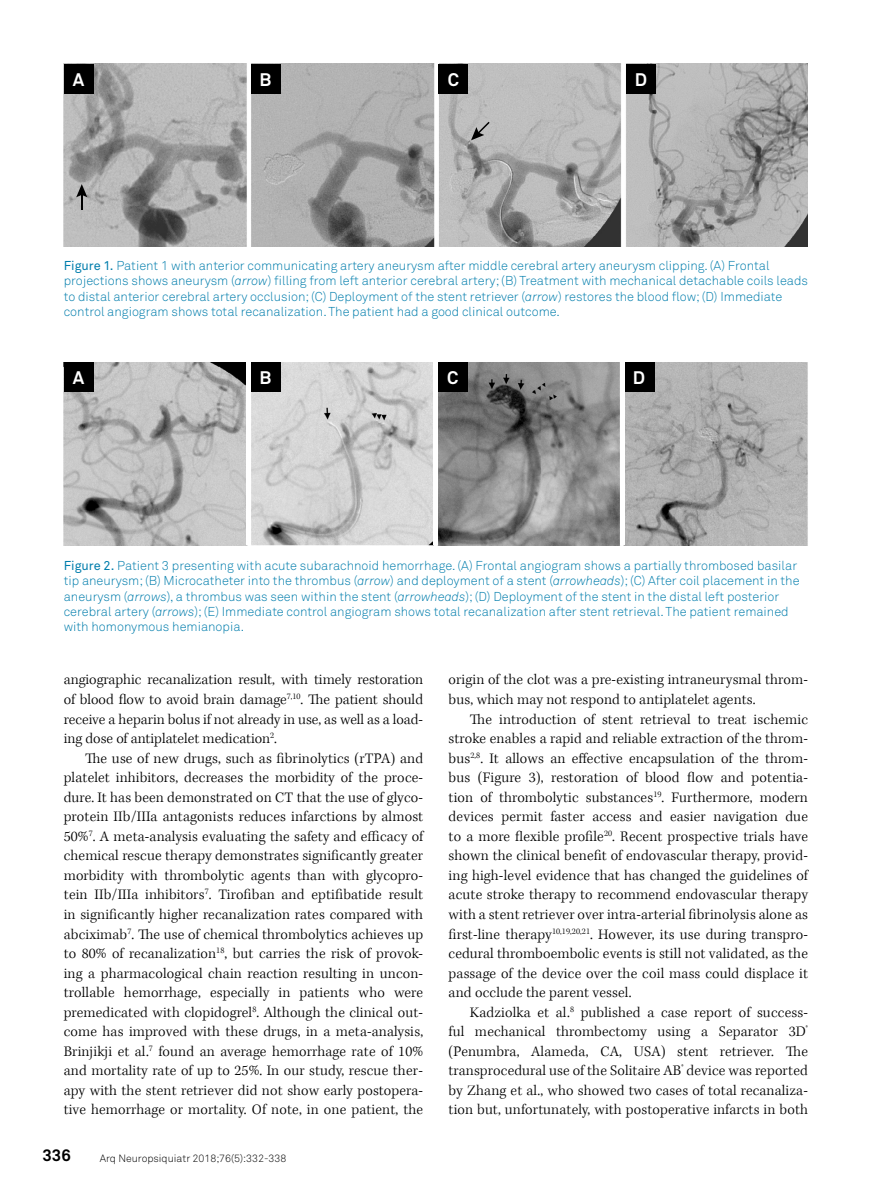
<style>
.page{position:relative;width:893px;height:1191px;background:#fff}
.page>*{position:absolute;margin:0;border:0;box-sizing:border-box;transform-origin:0 0}
.t1{font:700 18px "Akkurat Pro";color:#fff}
.t2{font:700 16.5px "Akkurat Pro";color:#000}
.t3{font:300 15px/19.5px "Kepler Std";letter-spacing:.01em;color:#000;text-align:justify}
.t4{font:12.75px/15.3px "Akkurat Light Pro";color:#007dac}
.t5{font:10.5px "Akkurat Light Pro";color:#000}
.s1{font-family:"Akkurat Pro"}
.s2{font-style:italic}
</style>
<div class="page">
<img style="left:64px;top:64px;width:744px;height:183px">
<div style="left:64px;top:64px;width:30px;height:30px;background:#000"></div>
<div style="left:251px;top:64px;width:30px;height:30px;background:#000"></div>
<div style="left:439px;top:64px;width:29px;height:30px;background:#000"></div>
<div style="left:626px;top:64px;width:30px;height:30px;background:#000"></div>
<svg style="left:76px;top:184px;width:11px;height:26px"></svg>
<svg style="left:471px;top:122px;width:19px;height:18px"></svg>
<img style="left:64px;top:362px;width:744px;height:183px">
<div style="left:64px;top:362px;width:30px;height:30px;background:#000"></div>
<div style="left:251px;top:362px;width:30px;height:30px;background:#000"></div>
<div style="left:438px;top:362px;width:30px;height:30px;background:#000"></div>
<div style="left:625px;top:362px;width:29px;height:30px;background:#000"></div>
<hr style="left:247px;top:362px;width:4px;height:183px;background:#fff">
<hr style="left:434px;top:362px;width:4px;height:183px;background:#fff">
<div style="left:620px;top:362px;width:5px;height:183px;background:#fff"></div>
<p class="t1" style="left:73px;top:68px;width:13px">A</p>
<p class="t1" style="left:259px;top:68px;width:13px">B</p>
<p class="t1" style="left:448px;top:68px;width:13px">C</p>
<p class="t1" style="left:635px;top:68px;width:14px">D</p>
<p class="t4" style="left:64px;top:258px;width:746px"><span class="s1">Figure 1.</span> Patient 1 with anterior communicating artery aneurysm after middle cerebral artery aneurysm clipping. (A) Frontal projections shows aneurysm (<span class="s2">arrow</span>) filling from left anterior cerebral artery; (B) Treatment with mechanical detachable coils leads to distal anterior cerebral artery occlusion; (C) Deployment of the stent retriever (<span class="s2">arrow</span>) restores the blood flow; (D) Immediate control angiogram shows total recanalization. The patient had a good clinical outcome.</p>
<p class="t1" style="left:73px;top:367px;width:13px">A</p>
<p class="t1" style="left:259px;top:367px;width:13px">B</p>
<p class="t1" style="left:447px;top:367px;width:13px">C</p>
<p class="t1" style="left:633px;top:367px;width:14px">D</p>
<p class="t4" style="left:64px;top:558px;width:737px"><span class="s1">Figure 2.</span> Patient 3 presenting with acute subarachnoid hemorrhage. (A) Frontal angiogram shows a partially thrombosed basilar tip aneurysm; (B) Microcatheter into the thrombus (<span class="s2">arrow</span>) and deployment of a stent (<span class="s2">arrowheads</span>); (C) After coil placement in the aneurysm (<span class="s2">arrows</span>), a thrombus was seen within the stent (<span class="s2">arrowheads</span>); (D) Deployment of the stent in the distal left posterior cerebral artery (<span class="s2">arrows</span>); (E) Immediate control angiogram shows total recanalization after stent retrieval. The patient remained with homonymous hemianopia.</p>
<p class="t3" style="left:64px;top:670px;width:361px">angiographic recanalization result, with timely restoration of blood flow to avoid brain damage<sup>7,10</sup>. The patient should receive a heparin bolus if not already in use, as well as a load&shy;ing dose of antiplatelet medication<sup>2</sup>.</p>
<p class="t3" style="left:64px;top:749px;width:361px;text-indent:21px">The use of new drugs, such as fibrinolytics (rTPA) and platelet inhibitors, decreases the morbidity of the proce&shy;dure. It has been demonstrated on CT that the use of glyco&shy;protein IIb/IIIa antagonists reduces infarctions by almost 50%<sup>7</sup>. A meta-analysis evaluating the safety and efficacy of chemical rescue therapy demonstrates significantly greater morbidity with thrombolytic agents than with glycopro&shy;tein IIb/IIIa inhibitors<sup>7</sup>. Tirofiban and eptifibatide result in significantly higher recanalization rates compared with abciximab<sup>7</sup>. The use of chemical thrombolytics achieves up to 80% of recanalization<sup>18</sup>, but carries the risk of provok&shy;ing a pharmacological chain reaction resulting in uncon&shy;trollable hemorrhage, especially in patients who were premedicated with clopidogrel<sup>8</sup>. Although the clinical out&shy;come has improved with these drugs, in a meta-analysis, Brinjikji et al.<sup>7</sup> found an average hemorrhage rate of 10% and mortality rate of up to 25%. In our study, rescue ther&shy;apy with the stent retriever did not show early postopera&shy;tive hemorrhage or mortality. Of note, in one patient, the</p>
<p class="t2" style="left:43px;top:1145px;width:30px">336</p>
<p class="t5" style="left:100px;top:1151px;width:188px">Arq Neuropsiquiatr 2018;76(5):332-338</p>
<p class="t3" style="left:449px;top:670px;width:361px">origin of the clot was a pre-existing intraneurysmal throm&shy;bus, which may not respond to antiplatelet agents.</p>
<p class="t3" style="left:449px;top:709px;width:361px;text-indent:21px">The introduction of stent retrieval to treat ischemic stroke enables a rapid and reliable extraction of the throm&shy;bus<sup>2,8</sup>. It allows an effective encapsulation of the throm&shy;bus (Figure 3), restoration of blood flow and potentia&shy;tion of thrombolytic substances<sup>19</sup>. Furthermore, modern devices permit faster access and easier navigation due to a more flexible profile<sup>20</sup>. Recent prospective trials have shown the clinical benefit of endovascular therapy, provid&shy;ing high-level evidence that has changed the guidelines of acute stroke therapy to recommend endovascular therapy with a stent retriever over intra-arterial fibrinolysis alone as first-line therapy<sup>10,19,20,21</sup>. However, its use during transpro&shy;cedural thromboembolic events is still not validated, as the passage of the device over the coil mass could displace it and occlude the parent vessel.</p>
<p class="t3" style="left:449px;top:1003px;width:361px;text-indent:21px">Kadziolka et al.<sup>8</sup> published a case report of success&shy;ful mechanical thrombectomy using a Separator 3D<sup>® </sup>(Penumbra, Alameda, CA, USA) stent retriever. The transprocedural use of the Solitaire AB<sup>®</sup> device was reported by Zhang et al., who showed two cases of total recanaliza&shy;tion but, unfortunately, with postoperative infarcts in both</p>
</div>
